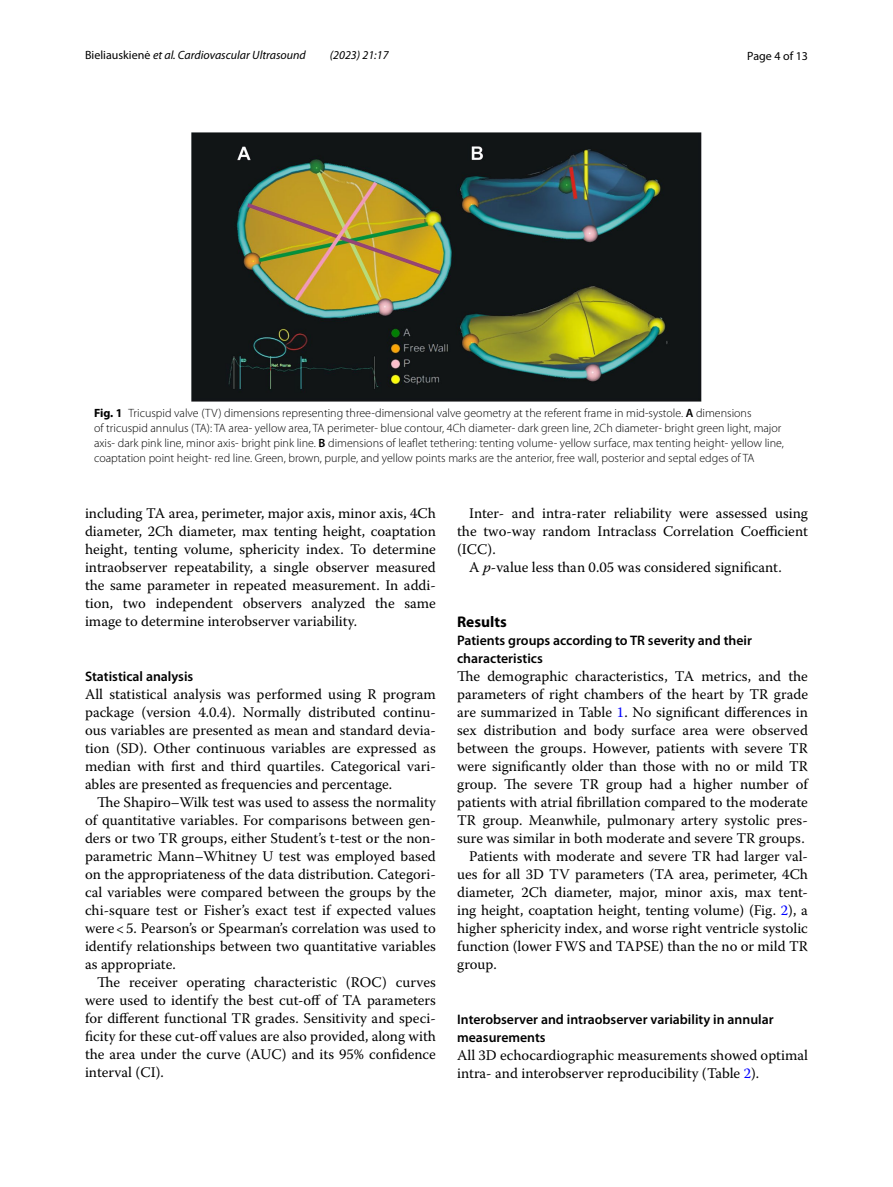
<style>
.page{position:relative;width:893px;height:1187px;background:#fff}
.page>*{position:absolute;margin:0;border:0;box-sizing:border-box;transform-origin:0 0}
.t1{font:700 15.45px "Myriad Pro";color:#000}
.t2{font:14.7px/18px "Warnock Pro";color:#000;text-align:justify}
.t3{font:600 13.8px/18px "Myriad Pro";color:#000}
.t4{font:300 12px/15px "Myriad Pro";color:#000}
.t5{font:italic 12px "Myriad Pro";color:#000}
.t6{font:12px "Myriad Pro";color:#000}
.s1{font-style:normal}
.s2{font-weight:700}
.s3{font-weight:600}
.s4{font-style:italic}
.s5{color:#00f}
</style>
<div class="page">
<img style="left:191px;top:133px;width:511px;height:268px">
<p class="t5" style="left:85px;top:48px;width:222px"><span class="s1">Bieliauskienė</span> et al. Cardiovascular Ultrasound</p>
<p class="t5" style="left:330px;top:48px;width:60px">(2023) 21:17</p>
<p class="t6" style="left:747px;top:48px;width:62px">Page 4 of 13</p>
<p class="t4" style="left:94px;top:405px;width:691px"><span class="s2">Fig. 1</span> Tricuspid valve (TV) dimensions representing three-dimensional valve geometry at the referent frame in mid-systole. <span class="s3">A</span> dimensions<br>of tricuspid annulus (TA): TA area- yellow area, TA perimeter- blue contour, 4Ch diameter- dark green line, 2Ch diameter- bright green light, major axis- dark pink line, minor axis- bright pink line. <span class="s3">B</span> dimensions of leaflet tethering: tenting volume- yellow surface, max tenting height- yellow line, coaptation point height- red line. Green, brown, purple, and yellow points marks are the anterior, free wall, posterior and septal edges of TA</p>
<p class="t2" style="left:85px;top:503px;width:352px">including TA area, perimeter, major axis, minor axis, 4Ch diameter, 2Ch diameter, max tenting height, coaptation height, tenting volume, sphericity index. To determine intraobserver repeatability, a single observer measured the same parameter in repeated measurement. In addi&shy;tion, two independent observers analyzed the same image to determine interobserver variability.</p>
<p class="t3" style="left:85px;top:666px;width:110px">Statistical analysis</p>
<p class="t2" style="left:85px;top:684px;width:352px">All statistical analysis was performed using R program package (version 4.0.4). Normally distributed continu&shy;ous variables are presented as mean and standard devia&shy;tion (SD). Other continuous variables are expressed as median with first and third quartiles. Categorical vari&shy;ables are presented as frequencies and percentage.</p>
<p class="t2" style="left:85px;top:792px;width:352px;text-indent:12px">The Shapiro–Wilk test was used to assess the normality of quantitative variables. For comparisons between gen&shy;ders or two TR groups, either Student’s t-test or the non&shy;parametric Mann–Whitney U test was employed based on the appropriateness of the data distribution. Categori&shy;cal variables were compared between the groups by the chi-square test or Fisher’s exact test if expected values were&lt;5. Pearson’s or Spearman’s correlation was used to identify relationships between two quantitative variables as appropriate.</p>
<p class="t2" style="left:85px;top:972px;width:352px;text-indent:12px">The receiver operating characteristic (ROC) curves were used to identify the best cut-off of TA parameters for different functional TR grades. Sensitivity and speci&shy;ficity for these cut-off values are also provided, along with the area under the curve (AUC) and its 95% confidence interval (CI).</p>
<p class="t2" style="left:469px;top:503px;width:340px">Inter- and intra-rater reliability were assessed using</p>
<p class="t2" style="left:457px;top:521px;width:352px">the two-way random Intraclass Correlation Coefficient</p>
<p class="t2" style="left:457px;top:539px;width:40px">(ICC).</p>
<p class="t2" style="left:469px;top:557px;width:314px">A <span class="s4">p</span>-value less than 0.05 was considered significant.</p>
<p class="t1" style="left:457px;top:611px;width:51px">Results</p>
<p class="t3" style="left:457px;top:630px;width:296px">Patients groups according to TR severity and their characteristics</p>
<p class="t2" style="left:457px;top:666px;width:352px">The demographic characteristics, TA metrics, and the</p>
<p class="t2" style="left:457px;top:684px;width:352px">parameters of right chambers of the heart by TR grade</p>
<p class="t2" style="left:457px;top:702px;width:352px">are summarized in Table <span class="s5">1</span>. No significant differences in</p>
<p class="t2" style="left:457px;top:720px;width:352px">sex distribution and body surface area were observed</p>
<p class="t2" style="left:457px;top:738px;width:352px">between the groups. However, patients with severe TR</p>
<p class="t2" style="left:457px;top:756px;width:352px">were significantly older than those with no or mild TR</p>
<p class="t2" style="left:457px;top:774px;width:352px">group. The severe TR group had a higher number of</p>
<p class="t2" style="left:457px;top:792px;width:352px">patients with atrial fibrillation compared to the moderate</p>
<p class="t2" style="left:457px;top:810px;width:352px">TR group. Meanwhile, pulmonary artery systolic pres-</p>
<p class="t2" style="left:457px;top:828px;width:349px">sure was similar in both moderate and severe TR groups.</p>
<p class="t2" style="left:469px;top:846px;width:340px">Patients with moderate and severe TR had larger val-</p>
<p class="t2" style="left:457px;top:864px;width:352px">ues for all 3D TV parameters (TA area, perimeter, 4Ch</p>
<p class="t2" style="left:457px;top:882px;width:352px">diameter, 2Ch diameter, major, minor axis, max tent-</p>
<p class="t2" style="left:457px;top:900px;width:352px">ing height, coaptation height, tenting volume) (Fig. <span class="s5">2</span>), a</p>
<p class="t2" style="left:457px;top:918px;width:352px">higher sphericity index, and worse right ventricle systolic</p>
<p class="t2" style="left:457px;top:936px;width:352px">function (lower FWS and TAPSE) than the no or mild TR</p>
<p class="t2" style="left:457px;top:954px;width:41px">group.</p>
<p class="t3" style="left:457px;top:1009px;width:318px">Interobserver and intraobserver variability in annular measurements</p>
<p class="t2" style="left:457px;top:1045px;width:352px">All 3D echocardiographic measurements showed optimal intra- and interobserver reproducibility (Table <span class="s5">2</span>).</p>
</div>
